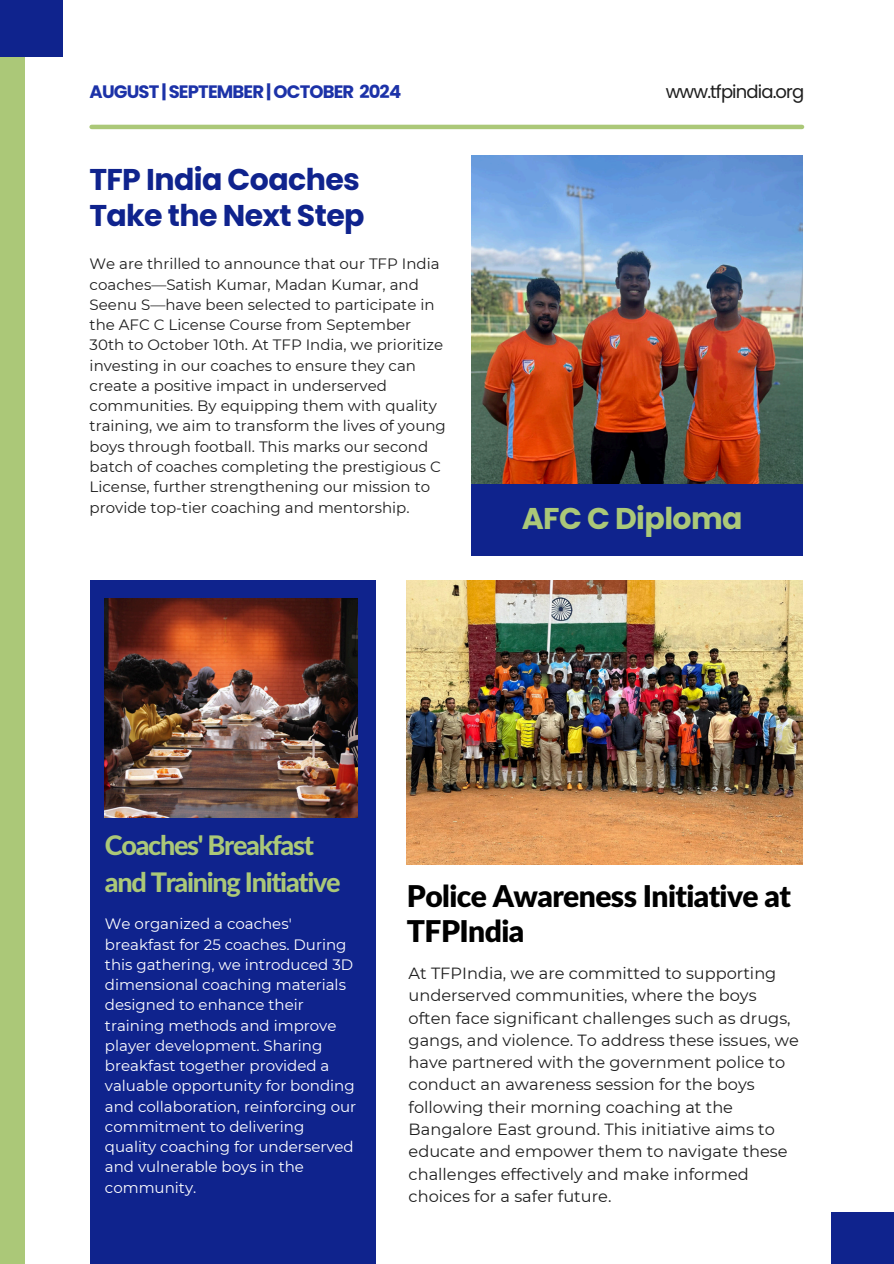
<style>
.page{position:relative;width:894px;height:1264px;background:#fff}
.page>*{position:absolute;margin:0;border:0;box-sizing:border-box;transform-origin:0 0}
.t1{font:900 30px/34.8px "Lato Latin";letter-spacing:-.02em;color:#000}
.t2{font:700 30px/36px "Poppins";letter-spacing:-.02em;color:#0f238d}
.t3{font:700 30px "Poppins";letter-spacing:-.02em;color:#abc878}
.t4{font:800 27px/37.2px "Lato Latin";letter-spacing:-.05em;color:#abc878}
.t5{font:700 18px "Poppins";letter-spacing:-.05em;color:#1c32a8}
.t6{font:18px "Poppins";letter-spacing:-.05em;color:#1e1e1e}
.t7{font:16.2px/22.2px "Montserrat";color:#1e1e1e}
.t8{font:15px/20.2px "Montserrat";color:#1e1e1e}
.t9{font:15px/20.2px "Montserrat";color:#fff}
</style>
<div class="page">
<div style="left:0;top:0;width:24px;height:1263px;background:#abc878"></div>
<img style="left:471px;top:156px;width:331px;height:328px">
<div style="left:0;top:0;width:63px;height:56px;background:#0f238d"></div>
<div style="left:831px;top:1212px;width:62px;height:51px;background:#0f238d"></div>
<div style="left:471px;top:484px;width:331px;height:72px;background:#0f238d"></div>
<div style="left:90px;top:580px;width:285px;height:683px;background:#0f238d"></div>
<img style="left:105px;top:598px;width:252px;height:219px">
<img style="left:407px;top:580px;width:395px;height:284px">
<hr style="left:92px;top:125px;width:709px;height:4px;background:#abc878">
<h1 class="t5" style="left:90px;top:79px;width:313px">AUGUST | SEPTEMBER | OCTOBER 2024</h1>
<p class="t6" style="left:665px;top:79px;width:140px">www.tfpindia.org</p>
<p class="t2" style="left:89px;top:161px;width:277px">TFP India Coaches<br>Take the Next Step</p>
<h1 class="t8" style="left:90px;top:254px;width:357px">We are thrilled to announce that our TFP India coaches—Satish Kumar, Madan Kumar, and Seenu S—have been selected to participate in the AFC C License Course from September 30th to October 10th. At TFP India, we prioritize investing in our coaches to ensure they can create a positive impact in underserved communities. By equipping them with quality training, we aim to transform the lives of young boys through football. This marks our second batch of coaches completing the prestigious C License, further strengthening our mission to provide top-tier coaching and mentorship.</h1>
<p class="t3" style="left:521px;top:498px;width:222px">AFC C Diploma</p>
<p class="t4" style="left:105px;top:828px;width:237px">Coaches' Breakfast and Training Initiative</p>
<h2 class="t9" style="left:105px;top:913px;width:253px">We organized a coaches' breakfast for 25 coaches. During this gathering, we introduced 3D dimensional coaching materials designed to enhance their training methods and improve player development. Sharing breakfast together provided a valuable opportunity for bonding and collaboration, reinforcing our commitment to delivering quality coaching for underserved and vulnerable boys in the community.</h2>
<h1 class="t1" style="left:407px;top:880px;width:385px">Police Awareness Initiative at<br>TFPIndia</h1>
<p class="t7" style="left:408px;top:962px;width:391px">At TFPIndia, we are committed to supporting underserved communities, where the boys often face significant challenges such as drugs, gangs, and violence. To address these issues, we have partnered with the government police to conduct an awareness session for the boys following their morning coaching at the Bangalore East ground. This initiative aims to educate and empower them to navigate these challenges effectively and make informed choices for a safer future.</p>
</div>
